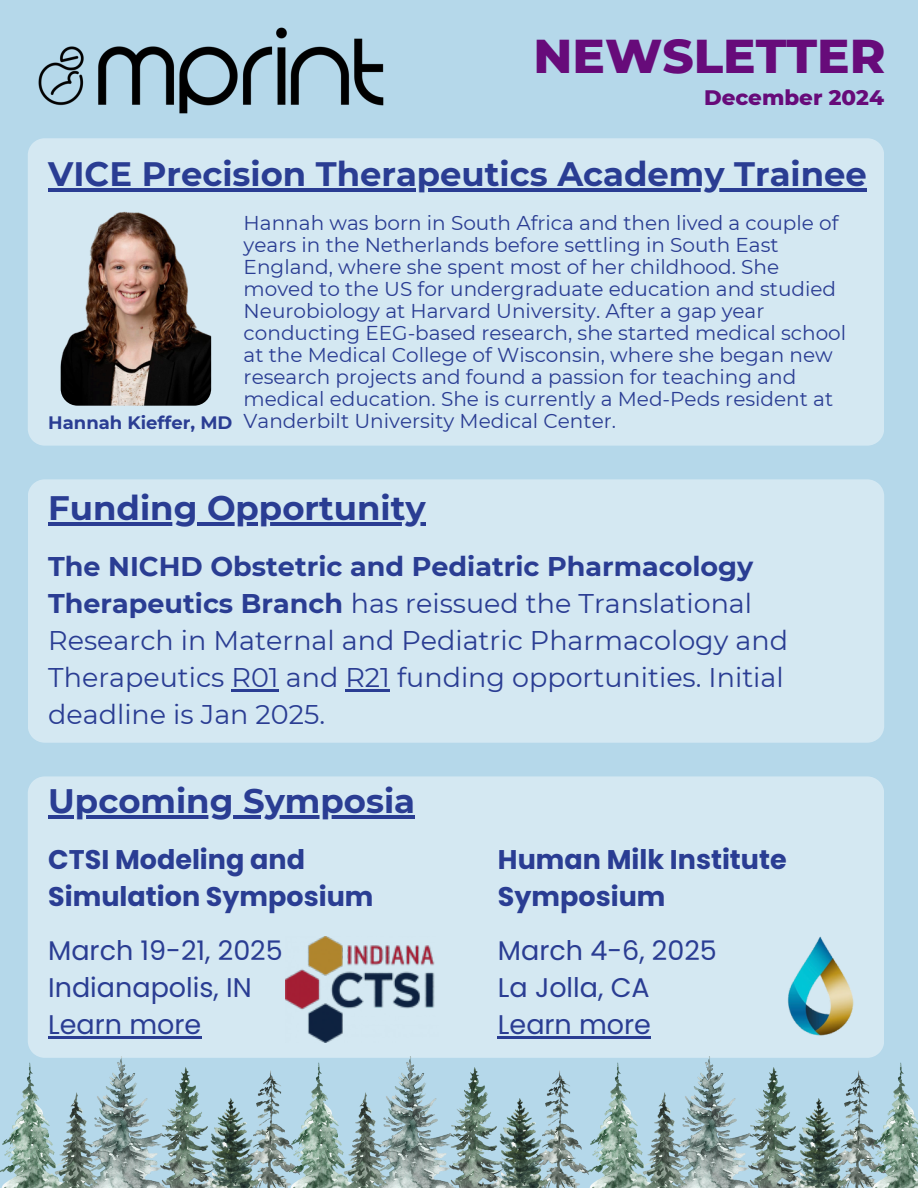
<style>
.page{position:relative;width:918px;height:1188px;background:#b5d8ea}
.page>*{position:absolute;margin:0;border:0;box-sizing:border-box;transform-origin:0 0}
.t1{font:800 48.45px "Montserrat";color:#670b7a}
.t2{font:700 33.9px "Montserrat";color:#2a3d93}
.t3{font:27px/37.2px "Montserrat";color:#2a3d93}
.t4{font:27px/37.2px "Poppins";color:#2a3d93}
.t5{font:700 27px/37.2px "Poppins";color:#2a3d93}
.t6{font:800 21.45px "Montserrat";color:#670b7a}
.t7{font:19.95px/22px "Montserrat";color:#2a3d93}
.t8{font:700 18px "Montserrat";color:#2a3d93}
.s1{font-weight:700}
</style>
<div class="page">
<img style="left:0;top:1058px;width:289px;height:130px">
<div style="left:28px;top:776px;width:856px;height:282px;background:#d4e8f2"></div>
<img style="left:780px;top:930px;width:84px;height:114px">
<img style="left:285px;top:937px;width:153px;height:105px">
<img style="left:38px;top:27px;width:346px;height:87px">
<div style="left:28px;top:138px;width:856px;height:308px;background:#d4e8f2"></div>
<img style="left:61px;top:195px;width:150px;height:211px;border-radius:17px">
<div style="left:28px;top:479px;width:856px;height:264px;background:#d4e8f2"></div>
<hr style="left:48px;top:522px;width:378px;height:3px;background:#2a3d93">
<hr style="left:232px;top:689px;width:47px;height:3px;background:#2a3d93">
<hr style="left:345px;top:689px;width:45px;height:3px;background:#2a3d93">
<svg style="left:48px;top:815px;width:367px;height:4px"></svg>
<hr style="left:48px;top:1036px;width:153px;height:3px;background:#2a3d93">
<hr style="left:498px;top:1036px;width:153px;height:3px;background:#2a3d93">
<hr style="left:48px;top:188px;width:819px;height:4px;background:#2a3d93">
<img style="left:289px;top:1057px;width:582px;height:131px">
<img style="left:871px;top:1057px;width:47px;height:131px">
<h1 class="t1" style="left:534px;top:27px;width:353px">NEWSLETTER</h1>
<h4 class="t6" style="left:704px;top:84px;width:181px">December 2024</h4>
<h2 class="t2" style="left:48px;top:153px;width:820px">VICE Precision Therapeutics Academy Trainee</h2>
<h3 class="t7" style="left:244px;top:212px;width:604px">Hannah was born in South Africa and then lived a couple of years in the Netherlands before settling in South East England, where she spent most of her childhood. She moved to the US for undergraduate education and studied Neurobiology at Harvard University. After a gap year conducting EEG-based research, she started medical school at the Medical College of Wisconsin, where she began new research projects and found a passion for teaching and medical education. She is currently a Med-Peds resident at</h3>
<h4 class="t8" style="left:48px;top:412px;width:186px">Hannah Kieffer, MD</h4>
<h3 class="t7" style="left:244px;top:410px;width:374px">Vanderbilt University Medical Center.</h3>
<h5 class="t2" style="left:48px;top:487px;width:379px">Funding Opportunity</h5>
<h2 class="t3" style="left:48px;top:547px;width:741px"><span class="s1">The NICHD Obstetric and Pediatric Pharmacology Therapeutics Branch</span> has reissued the Translational Research in Maternal and Pediatric Pharmacology and Therapeutics R01 and R21 funding opportunities. Initial deadline is Jan 2025.</h2>
<p class="t2" style="left:48px;top:780px;width:368px">Upcoming Symposia</p>
<p class="t5" style="left:48px;top:840px;width:327px">CTSI Modeling and<br>Simulation Symposium</p>
<p class="t5" style="left:498px;top:840px;width:290px">Human Milk Institute<br>Symposium</p>
<h6 class="t4" style="left:48px;top:932px;width:236px">March 19-21, 2025<br>Indianapolis, IN<br>Learn more</h6>
<h2 class="t4" style="left:498px;top:932px;width:220px">March 4-6, 2025<br>La Jolla, CA<br>Learn more</h2>
</div>
